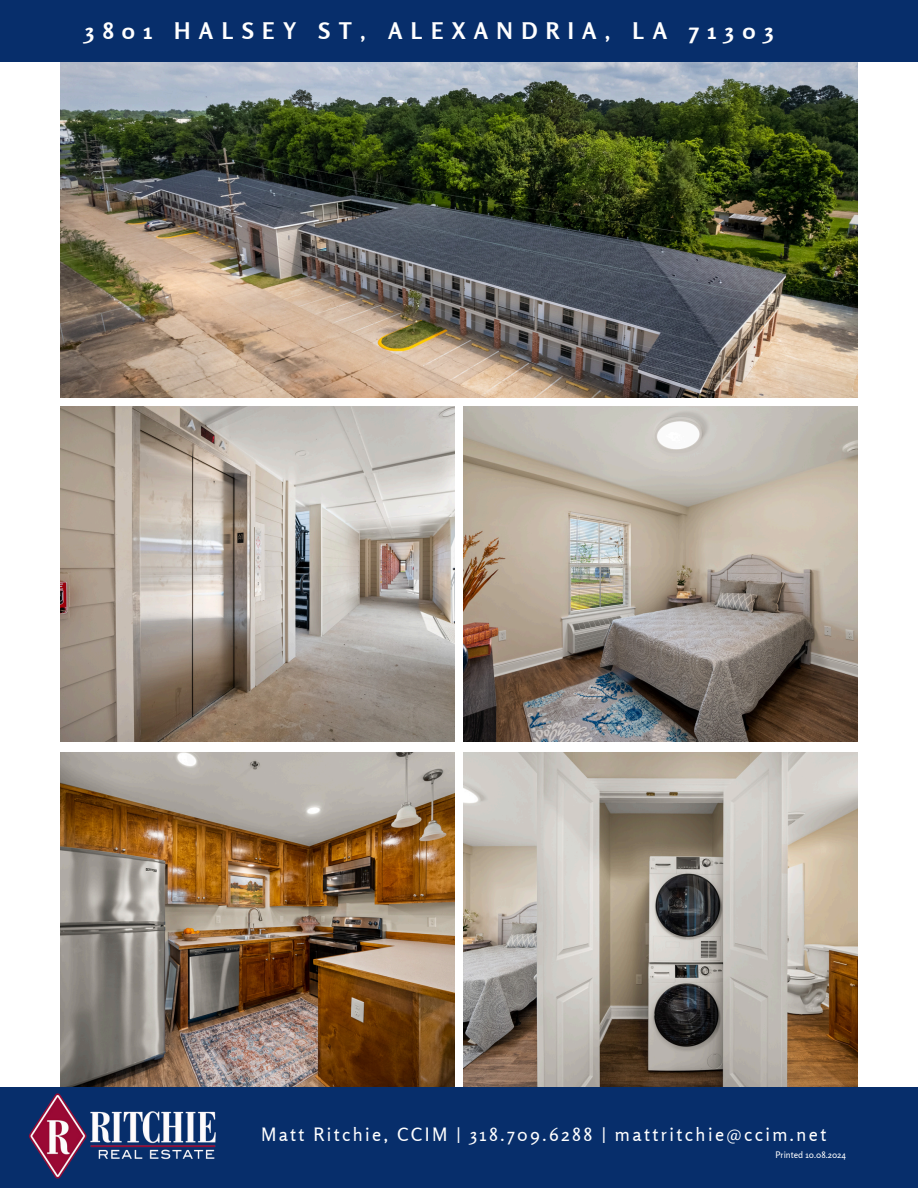
<style>
.page{position:relative;width:918px;height:1188px;background:#fff}
.page>*{position:absolute;margin:0;border:0;box-sizing:border-box;transform-origin:0 0}
.t1{font:700 22.8px "Rosario";letter-spacing:.37em;color:#fff}
.t2{font:18.3px "Rosario";letter-spacing:.13em;color:#fff}
.t3{font:9px "Rosario";color:#fff}
</style>
<div class="page">
<img style="left:61px;top:62px;width:796px;height:336px">
<img style="left:61px;top:407px;width:393px;height:335px">
<img style="left:463px;top:407px;width:394px;height:335px">
<img style="left:61px;top:752px;width:393px;height:335px">
<img style="left:463px;top:752px;width:394px;height:335px">
<div style="left:0;top:0;width:918px;height:62px;background:#072e6b"></div>
<div style="left:0;top:1087px;width:918px;height:101px;background:#072e6b"></div>
<img style="left:29px;top:1093px;width:187px;height:86px">
<p class="t1" style="left:85px;top:17px;width:690px">3801 HALSEY ST, ALEXANDRIA, LA 71303</p>
<h2 class="t2" style="left:261px;top:1123px;width:567px">Matt Ritchie, CCIM | 318.709.6288 | mattritchie@ccim.net</h2>
<p class="t3" style="left:775px;top:1150px;width:72px">Printed 10.08.2024</p>
</div>
